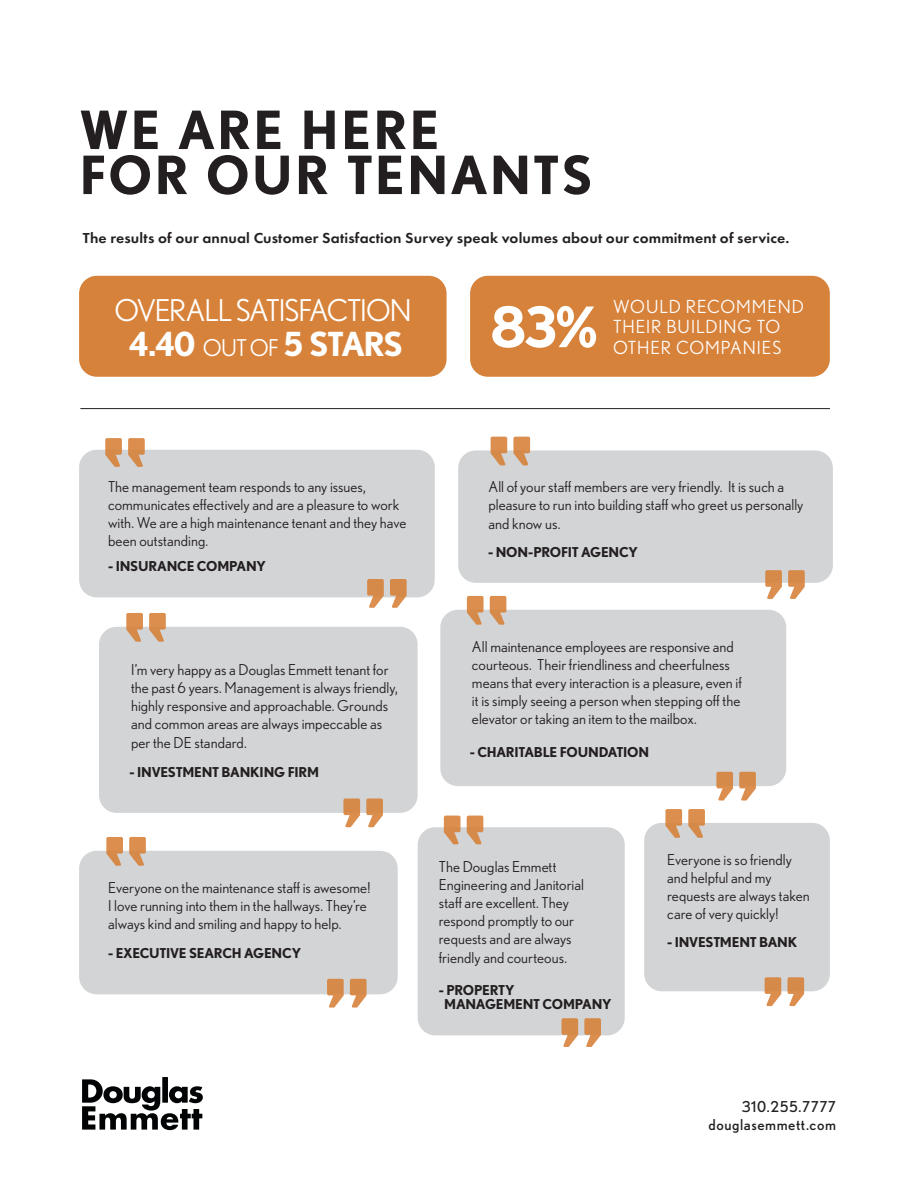
<style>
.page{position:relative;width:918px;height:1188px;background:#fff}
.page>*{position:absolute;margin:0;border:0;box-sizing:border-box;transform-origin:0 0}
.Intro_Copy{font:700 55.65px "Nobel";color:#fff}
.t1{font:700 52.65px "Nobel";letter-spacing:.04em;color:#231f20}
.Intro_Copy-2{font:700 33.15px "Nobel";letter-spacing:-.045em;color:#fff}
.Intro_Copy-3{font:30px "Nobel";letter-spacing:-.045em;color:#fff}
.Intro_Copy-4{font:18px "Nobel";letter-spacing:.05em;color:#fff}
.Intro_Copy-5{font:15px/18.1px "Nobel";letter-spacing:.005em;color:#231f20}
.Intro_Copy-6{font:600 15px "Futura PT";letter-spacing:.01em;color:#231f20;scale:1.05 1}
.t2{font:15px/18px "Nobel";letter-spacing:.035em;color:#231f20;text-align:right}
.t3{font:700 13.65px "Nobel";letter-spacing:-.02em;color:#231f20}
.s1{font-weight:400;font-size:23.1px}
</style>
<div class="page">
<div style="left:162px;top:1077px;width:6px;height:26px;background:#020304"></div>
<svg style="left:82px;top:1079px;width:121px;height:51px"></svg>
<div style="left:79px;top:450px;width:356px;height:147px;background:#d3d4d6;border-radius:18px"></div>
<div style="left:79px;top:276px;width:368px;height:101px;background:#d7823a;border-radius:18px"></div>
<div style="left:470px;top:276px;width:360px;height:101px;background:#d7823a;border-radius:18px"></div>
<div style="left:458px;top:450px;width:375px;height:133px;background:#d3d4d6;border-radius:18px"></div>
<div style="left:79px;top:851px;width:319px;height:143px;background:#d3d4d6;border-radius:18px"></div>
<div style="left:99px;top:627px;width:319px;height:186px;background:#d3d4d6;border-radius:18px"></div>
<svg style="left:367px;top:579px;width:17px;height:29px"></svg>
<svg style="left:390px;top:579px;width:17px;height:29px"></svg>
<svg style="left:765px;top:570px;width:17px;height:29px"></svg>
<svg style="left:788px;top:570px;width:17px;height:29px"></svg>
<svg style="left:327px;top:979px;width:17px;height:29px"></svg>
<svg style="left:350px;top:979px;width:17px;height:29px"></svg>
<svg style="left:343px;top:798px;width:17px;height:29px"></svg>
<svg style="left:366px;top:798px;width:17px;height:29px"></svg>
<svg style="left:128px;top:438px;width:17px;height:29px"></svg>
<svg style="left:105px;top:438px;width:17px;height:29px"></svg>
<svg style="left:513px;top:437px;width:17px;height:28px"></svg>
<svg style="left:491px;top:437px;width:16px;height:28px"></svg>
<svg style="left:129px;top:837px;width:17px;height:29px"></svg>
<svg style="left:106px;top:837px;width:17px;height:29px"></svg>
<svg style="left:149px;top:613px;width:17px;height:29px"></svg>
<svg style="left:126px;top:613px;width:17px;height:29px"></svg>
<div style="left:418px;top:827px;width:207px;height:208px;background:#d3d4d6;border-radius:18px"></div>
<svg style="left:561px;top:1018px;width:17px;height:29px"></svg>
<svg style="left:584px;top:1018px;width:17px;height:29px"></svg>
<svg style="left:467px;top:816px;width:16px;height:28px"></svg>
<svg style="left:444px;top:816px;width:17px;height:28px"></svg>
<div style="left:644px;top:823px;width:186px;height:168px;background:#d3d4d6;border-radius:18px"></div>
<svg style="left:765px;top:977px;width:16px;height:29px"></svg>
<svg style="left:787px;top:977px;width:17px;height:29px"></svg>
<svg style="left:688px;top:809px;width:17px;height:29px"></svg>
<svg style="left:665px;top:809px;width:17px;height:29px"></svg>
<div style="left:440px;top:610px;width:346px;height:176px;background:#d3d4d6;border-radius:18px"></div>
<svg style="left:716px;top:772px;width:17px;height:29px"></svg>
<svg style="left:739px;top:772px;width:17px;height:29px"></svg>
<svg style="left:490px;top:596px;width:16px;height:29px"></svg>
<svg style="left:467px;top:596px;width:17px;height:29px"></svg>
<hr style="left:80px;top:408px;width:750px;height:1px;background:#231f20">
<p class="t1" style="left:79px;top:99px;width:362px">WE ARE HERE</p>
<p class="t1" style="left:79px;top:144px;width:515px">FOR OUR TENANTS</p>
<p class="Intro_Copy-6" style="left:83px;top:228px;width:675px">The results of our annual Customer Satisfaction Survey speak volumes about our commitment of service.</p>
<p class="Intro_Copy-3" style="left:114px;top:293px;width:299px">OVERALL SATISFACTION</p>
<p class="Intro_Copy-4" style="left:613px;top:297px;width:192px">WOULD RECOMMEND</p>
<p class="Intro_Copy-4" style="left:613px;top:317px;width:168px">THEIR BUILDING TO</p>
<p class="Intro_Copy-4" style="left:613px;top:337px;width:170px">OTHER COMPANIES</p>
<p class="Intro_Copy" style="left:491px;top:294px;width:109px">83%</p>
<p class="Intro_Copy-2" style="left:129px;top:324px;width:275px">4.40 <span class="s1">OUT OF</span> 5 STARS</p>
<p class="Intro_Copy-5" style="left:108px;top:477px;width:300px">The management team responds to any issues, communicates effectively and are a pleasure to work with. We are a high maintenance tenant and they have been outstanding.</p>
<p class="t3" style="left:108px;top:558px;width:159px">- INSURANCE COMPANY</p>
<p class="Intro_Copy-5" style="left:131px;top:660px;width:268px">I’m very happy as a Douglas Emmett tenant for the past 6 years. Management is always friendly, highly responsive and approachable. Grounds and common areas are always impeccable as per the DE standard.</p>
<p class="t3" style="left:130px;top:764px;width:191px">- INVESTMENT BANKING FIRM</p>
<p class="Intro_Copy-5" style="left:108px;top:878px;width:264px">Everyone on the maintenance staff is awesome!<br>I love running into them in the hallways. They’re always kind and smiling and happy to help.</p>
<p class="t3" style="left:108px;top:945px;width:194px">- EXECUTIVE SEARCH AGENCY</p>
<p class="Intro_Copy-5" style="left:488px;top:478px;width:317px">All of your staff members are very friendly. It is such a pleasure to run into building staff who greet us personally and know us.</p>
<p class="t3" style="left:488px;top:544px;width:151px">- NON-PROFIT AGENCY</p>
<p class="Intro_Copy-5" style="left:472px;top:637px;width:271px">All maintenance employees are responsive and courteous. Their friendliness and cheerfulness means that every interaction is a pleasure, even if it is simply seeing a person when stepping off the elevator or taking an item to the mailbox.</p>
<p class="t3" style="left:470px;top:744px;width:181px">- CHARITABLE FOUNDATION</p>
<p class="Intro_Copy-5" style="left:439px;top:857px;width:147px">The Douglas Emmett<br>Engineering and Janitorial staff are excellent. They respond promptly to our requests and are always friendly and courteous.</p>
<p class="t3" style="left:439px;top:982px;width:77px">- PROPERTY</p>
<p class="t3" style="left:444px;top:996px;width:169px">MANAGEMENT COMPANY</p>
<p class="Intro_Copy-5" style="left:667px;top:850px;width:144px">Everyone is so friendly and helpful and my requests are always taken care of very quickly!</p>
<p class="t3" style="left:667px;top:934px;width:132px">- INVESTMENT BANK</p>
<p class="t2" style="left:709px;top:1097px;width:129px">310.255.7777 douglasemmett.com</p>
</div>
